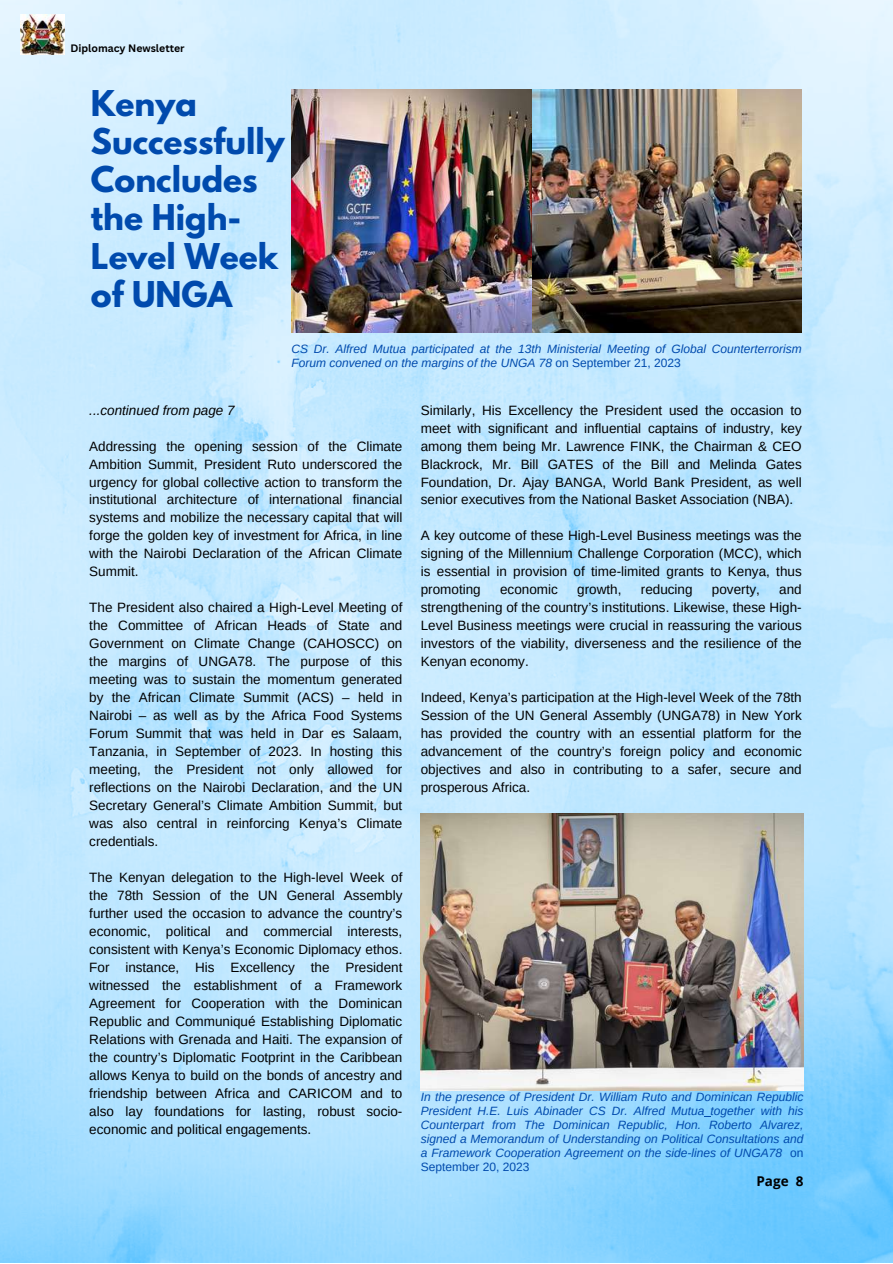
<style>
.page{position:relative;width:893px;height:1264px;background:#fff}
.page>*{position:absolute;margin:0;border:0;box-sizing:border-box;transform-origin:0 0}
.t1{font:700 31.5px/38.2px "League Spartan";color:#004aad}
.t2{font:13.5px/18px "Arimo";color:#000;text-align:justify}
.t3{font:italic 13.5px "Arimo";color:#000}
.t4{font:700 13.5px "Open Sans";color:#000}
.t5{font:italic 12px/14px "Arimo";color:#004aad}
.t6{font:700 10.5px "Canva Sans";color:#000}
.s1{font-style:normal}
</style>
<div class="page">
<img style="left:0;top:0;width:892px;height:1262px">
<img style="left:21px;top:15px;width:43px;height:39px">
<img style="left:291px;top:90px;width:510px;height:242px">
<img style="left:420px;top:813px;width:383px;height:277px">
<p class="t6" style="left:70px;top:41px;width:116px">Diplomacy Newsletter</p>
<h1 class="t1" style="left:91px;top:88px;width:195px">Kenya<br>Successfully<br>Concludes the High-<br>Level Week of UNGA</h1>
<p class="t5" style="left:291px;top:342px;width:512px">CS Dr. Alfred Mutua participated at the 13th Ministerial Meeting of Global Counterterrorism<br>Forum convened on the margins of the UNGA 78 <span class="s1">on September 21, 2023</span></p>
<p class="t3" style="left:89px;top:402px;width:147px">...continued from page 7</p>
<p class="t2" style="left:89px;top:437px;width:314px">Addressing the opening session of the Climate Ambition Summit, President Ruto underscored the urgency for global collective action to transform the institutional architecture of international financial systems and mobilize the necessary capital that will forge the golden key of investment for Africa, in line with the Nairobi Declaration of the African Climate Summit.</p>
<p class="t2" style="left:89px;top:598px;width:314px">The President also chaired a High-Level Meeting of the Committee of African Heads of State and Government on Climate Change (CAHOSCC) on the margins of UNGA78. The purpose of this meeting was to sustain the momentum generated by the African Climate Summit (ACS) – held in Nairobi – as well as by the Africa Food Systems Forum Summit that was held in Dar es Salaam, Tanzania, in September of 2023. In hosting this meeting, the President not only allowed for reflections on the Nairobi Declaration, and the UN Secretary General’s Climate Ambition Summit, but was also central in reinforcing Kenya’s Climate credentials.</p>
<p class="t2" style="left:89px;top:868px;width:314px">The Kenyan delegation to the High-level Week of the 78th Session of the UN General Assembly further used the occasion to advance the country’s economic, political and commercial interests, consistent with Kenya’s Economic Diplomacy ethos.<br>For instance, His Excellency the President witnessed the establishment of a Framework Agreement for Cooperation with the Dominican Republic and Communiqué Establishing Diplomatic Relations with Grenada and Haiti. The expansion of the country’s Diplomatic Footprint in the Caribbean allows Kenya to build on the bonds of ancestry and friendship between Africa and CARICOM and to also lay foundations for lasting, robust socio&shy;economic and political engagements.</p>
<p class="t2" style="left:420px;top:401px;width:382px">Similarly, His Excellency the President used the occasion to meet with significant and influential captains of industry, key among them being Mr. Lawrence FINK, the Chairman &amp; CEO Blackrock, Mr. Bill GATES of the Bill and Melinda Gates Foundation, Dr. Ajay BANGA, World Bank President, as well senior executives from the National Basket Association (NBA).</p>
<p class="t2" style="left:420px;top:527px;width:382px">A key outcome of these High-Level Business meetings was the signing of the Millennium Challenge Corporation (MCC), which is essential in provision of time-limited grants to Kenya, thus promoting</p>
<p class="t2" style="left:420px;top:580px;width:382px;text-indent:358px">and strengthening of the country’s institutions. Likewise, these High-Level Business meetings were crucial in reassuring the various investors of the viability, diverseness and the resilience of the Kenyan economy.</p>
<p class="t2" style="left:420px;top:688px;width:382px">Indeed, Kenya’s participation at the High-level Week of the 78th Session of the UN General Assembly (UNGA78) in New York has provided the country with an essential platform for the advancement of the country’s foreign policy and economic objectives and also in contributing to a safer, secure and prosperous Africa.</p>
<p class="t2" style="left:500px;top:580px;width:59px">economic</p>
<p class="t2" style="left:577px;top:580px;width:46px">growth,</p>
<p class="t2" style="left:640px;top:580px;width:53px">reducing</p>
<p class="t2" style="left:712px;top:580px;width:49px">poverty,</p>
<p class="t5" style="left:420px;top:1089px;width:384px;text-align:justify">In the presence of President Dr. William Ruto and Dominican Republic President H.E. Luis Abinader CS Dr. Alfred Mutua together with his Counterpart from The Dominican Republic, Hon. Roberto Alvarez, signed a Memorandum of Understanding on Political Consultations and a Framework Cooperation Agreement on the side-lines of UNGA78 <span class="s1">on September 20, 2023</span></p>
<p class="t4" style="left:756px;top:1171px;width:48px">Page 8</p>
</div>
